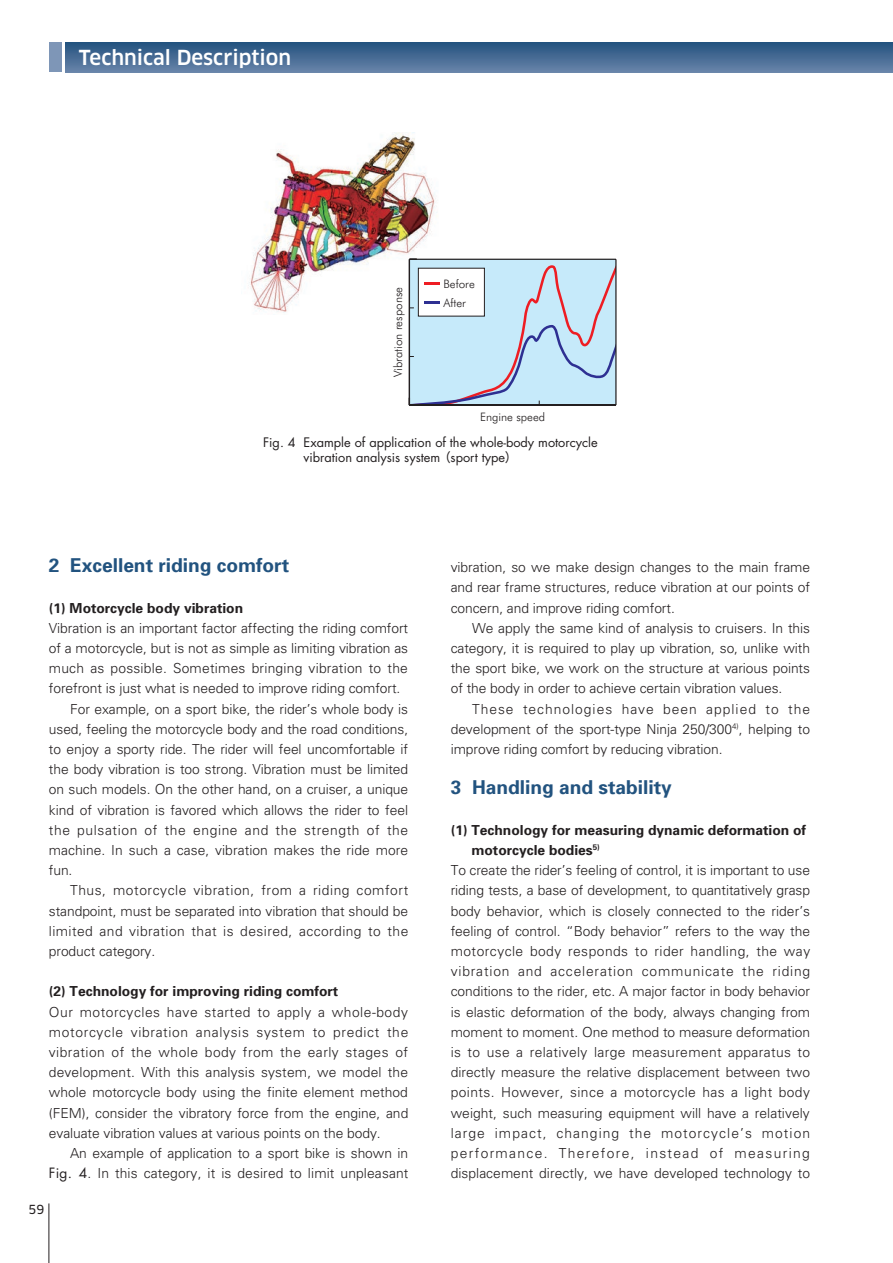
<style>
.page{position:relative;width:893px;height:1263px;background:#fff}
.page>*{position:absolute;margin:0;border:0;box-sizing:border-box;transform-origin:0 0}
.t1{font:500 20.25px "Clan Pro";color:#fff}
.t2{font:700 19.2px "Univers";color:#22537f}
.t3{font:300 13.8px/20.2px "Univers";letter-spacing:-.005em;color:#231f20;text-align:justify}
.t4{font:700 13.8px "Univers";color:#231f20}
.t5{font:300 13.8px "Univers";letter-spacing:.03em;color:#231f20}
.t6{font:300 13.8px "Univers";letter-spacing:.015em;color:#231f20}
.t7{font:300 13.8px "Univers";letter-spacing:.025em;color:#231f20}
.t8{font:300 13.8px "Univers";letter-spacing:.035em;color:#231f20}
.t9{font:300 13.8px "Univers";letter-spacing:.06em;color:#231f20}
.t10{font:300 13.8px "Univers";letter-spacing:.04em;color:#231f20}
.t11{font:300 13.8px "Univers";letter-spacing:.045em;color:#231f20}
.t12{font:300 13.8px "Univers";letter-spacing:.08em;color:#231f20}
.t13{font:300 13.8px "Univers";letter-spacing:.095em;color:#231f20}
.t14{font:12.75px/14.9px "Futura";color:#231f20}
.t15{font:12.15px "Clan Pro News";color:#231f20}
.t16{font:300 11.7px/18.8px "Futura BT";color:#231f20}
.s1{font-family:"Futo Go B101 Pro";font-weight:700}
.s2{font-family:"Futura";font-weight:400}
</style>
<div class="page">
<hr style="left:49px;top:1203px;width:1px;height:60px;background:#231f20">
<svg style="left:66px;top:43px;width:826px;height:29px;background:#466b94"></svg>
<div style="left:49px;top:43px;width:13px;height:29px;background:#7e96b7"></div>
<svg style="left:892px;top:43px;width:1px;height:29px"></svg>
<img style="left:250px;top:133px;width:193px;height:182px">
<hr style="left:615px;top:259px;width:2px;height:146px;background:#231f20">
<svg style="left:409px;top:259px;width:207px;height:147px;background:#c3d9e9"></svg>
<hr style="left:424px;top:301px;width:16px;height:3px;background:#2e3092">
<h1 class="t1" style="left:79px;top:46px;width:214px">Technical Description</h1>
<p class="t16" style="left:389px;top:377px;width:92px;rotate:-90deg">Vibration response</p>
<p class="t16" style="left:443px;top:274px;width:33px">Before<br>After</p>
<p class="t16" style="left:480px;top:407px;width:67px">Engine speed</p>
<p class="t14" style="left:304px;top:435px;width:296px;text-indent:-40px">Fig. 4 Example of application of the whole-body motorcycle vibration analysis system <span class="s1">（</span>sport type<span class="s1">）</span></p>
<h2 class="t2" style="left:49px;top:554px;width:242px">2 Excellent riding comfort</h2>
<p class="t4" style="left:49px;top:599px;width:196px">(1) Motorcycle body vibration</p>
<p class="t3" style="left:49px;top:617px;width:361px">Vibration is an important factor affecting the riding comfort</p>
<p class="t3" style="left:49px;top:637px;width:361px">of a motorcycle, but is not as simple as limiting vibration as</p>
<p class="t6" style="left:49px;top:660px;width:361px">much as possible. Sometimes bringing vibration to the</p>
<p class="t3" style="left:49px;top:678px;width:353px">forefront is just what is needed to improve riding comfort.</p>
<p class="t3" style="left:70px;top:698px;width:340px">For example, on a sport bike, the rider’s whole body is</p>
<p class="t3" style="left:49px;top:718px;width:361px">used, feeling the motorcycle body and the road conditions,</p>
<p class="t3" style="left:49px;top:739px;width:361px">to enjoy a sporty ride. The rider will feel uncomfortable if</p>
<p class="t3" style="left:49px;top:759px;width:361px">the body vibration is too strong. Vibration must be limited</p>
<p class="t3" style="left:49px;top:779px;width:361px">on such models. On the other hand, on a cruiser, a unique</p>
<p class="t3" style="left:49px;top:799px;width:361px">kind of vibration is favored which allows the rider to feel</p>
<p class="t11" style="left:49px;top:822px;width:361px">the pulsation of the engine and the strength of the</p>
<p class="t3" style="left:49px;top:840px;width:361px">machine. In such a case, vibration makes the ride more</p>
<p class="t3" style="left:49px;top:860px;width:25px">fun.</p>
<p class="t10" style="left:70px;top:882px;width:340px">Thus, motorcycle vibration, from a riding comfort</p>
<p class="t3" style="left:49px;top:900px;width:361px">standpoint, must be separated into vibration that should be</p>
<p class="t5" style="left:49px;top:923px;width:361px">limited and vibration that is desired, according to the</p>
<p class="t3" style="left:49px;top:941px;width:108px">product category.</p>
<p class="t4" style="left:49px;top:983px;width:291px">(2) Technology for improving riding comfort</p>
<p class="t3" style="left:49px;top:1001px;width:361px">Our motorcycles have started to apply a whole-body motorcycle vibration analysis system to predict the vibration of the whole body from the early stages of development. With this analysis system, we model the whole motorcycle body using the finite element method (FEM), consider the vibratory force from the engine, and evaluate vibration values at various points on the body.</p>
<p class="t3" style="left:49px;top:1143px;width:361px;text-align:right">An example of application to a sport bike is shown in<br><span class="s2">Fig. 4</span>. In this category, it is desired to limit unpleasant</p>
<p class="t15" style="left:28px;top:1202px;width:17px">59</p>
<p class="t3" style="left:451px;top:557px;width:361px">vibration, so we make design changes to the main frame and rear frame structures, reduce vibration at our points of concern, and improve riding comfort.</p>
<p class="t3" style="left:451px;top:617px;width:361px;text-indent:21px">We apply the same kind of analysis to cruisers. In this category, it is required to play up vibration, so, unlike with the sport bike, we work on the structure at various points of the body in order to achieve certain vibration values.</p>
<p class="t3" style="left:451px;top:698px;width:361px;text-indent:21px">These technologies have been applied to the development of the sport-type Ninja 250/300<sup>4)</sup>, helping to improve riding comfort by reducing vibration.</p>
<h2 class="t2" style="left:451px;top:776px;width:223px">3 Handling and stability</h2>
<p class="t4" style="left:451px;top:821px;width:357px">(1) Technology for measuring dynamic deformation of</p>
<p class="t4" style="left:471px;top:842px;width:130px">motorcycle bodies<sup>5)</sup></p>
<p class="t3" style="left:451px;top:860px;width:361px">To create the rider’s feeling of control, it is important to use</p>
<p class="t3" style="left:451px;top:880px;width:361px">riding tests, a base of development, to quantitatively grasp</p>
<p class="t3" style="left:451px;top:900px;width:361px">body behavior, which is closely connected to the rider’s</p>
<p class="t3" style="left:451px;top:920px;width:361px">feeling of control. “Body behavior” refers to the way the</p>
<p class="t8" style="left:451px;top:943px;width:361px">motorcycle body responds to rider handling, the way</p>
<p class="t9" style="left:451px;top:963px;width:361px">vibration and acceleration communicate the riding</p>
<p class="t3" style="left:451px;top:981px;width:361px">conditions to the rider, etc. A major factor in body behavior</p>
<p class="t3" style="left:451px;top:1001px;width:361px">is elastic deformation of the body, always changing from</p>
<p class="t3" style="left:451px;top:1021px;width:361px">moment to moment. One method to measure deformation</p>
<p class="t7" style="left:451px;top:1044px;width:361px">is to use a relatively large measurement apparatus to</p>
<p class="t3" style="left:451px;top:1062px;width:361px">directly measure the relative displacement between two</p>
<p class="t5" style="left:451px;top:1084px;width:361px">points. However, since a motorcycle has a light body</p>
<p class="t3" style="left:451px;top:1102px;width:360px">weight, such measuring equipment will have a relatively</p>
<p class="t12" style="left:451px;top:1124px;width:361px">large impact, changing the motorcycle’s motion</p>
<p class="t13" style="left:451px;top:1145px;width:361px">performance. Therefore, instead of measuring</p>
<p class="t3" style="left:451px;top:1163px;width:361px">displacement directly, we have developed technology to</p>
</div>
